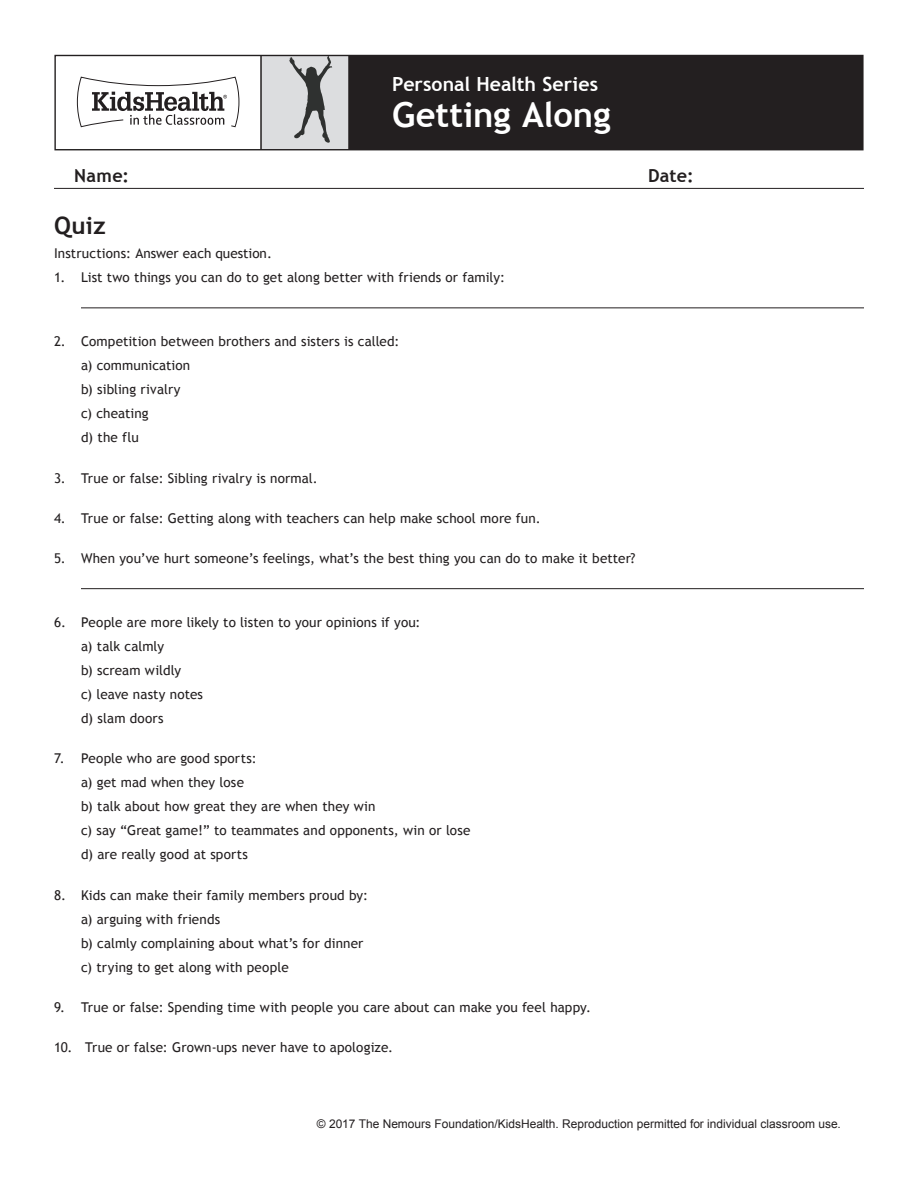
<style>
.page{position:relative;width:918px;height:1188px;background:#fff}
.page>*{position:absolute;margin:0;border:0;box-sizing:border-box;transform-origin:0 0}
.Handout_Header{font:700 34.5px "Trebuchet MS";color:#fff}
.Handout_Title{font:700 24px "Trebuchet MS";color:#231f20}
.Handout_Header-2{font:700 19.5px "Trebuchet MS";color:#fff}
.Article_List{font:700 18px "Trebuchet MS";letter-spacing:.015em;color:#231f20}
.Basic_Numbered_List{font:13.5px/24px "Trebuchet MS";letter-spacing:.005em;color:#231f20}
.t1{font:12px "Arial";color:#231f20}
</style>
<div class="page">
<div style="left:261px;top:55px;width:88px;height:95px;background:#dcdddf"></div>
<div style="left:349px;top:55px;width:513px;height:95px;background:#231f20"></div>
<svg style="left:76px;top:76px;width:164px;height:52px"></svg>
<hr style="left:348px;top:55px;width:2px;height:95px;background:#231f20">
<hr style="left:260px;top:55px;width:2px;height:95px;background:#231f20">
<div style="left:54px;top:55px;width:810px;height:95px;border:1px solid #231f20"></div>
<svg style="left:289px;top:56px;width:44px;height:87px"></svg>
<hr style="left:54px;top:188px;width:810px;height:1px;background:#231f20">
<hr style="left:81px;top:307px;width:783px;height:1px;background:#231f20">
<hr style="left:81px;top:588px;width:783px;height:1px;background:#231f20">
<p class="Handout_Header-2" style="left:392px;top:71px;width:207px">Personal Health Series</p>
<p class="Handout_Header" style="left:392px;top:93px;width:220px">Getting Along</p>
<p class="Article_List" style="left:74px;top:164px;width:56px">Name:</p>
<p class="Article_List" style="left:648px;top:164px;width:47px">Date:</p>
<p class="Handout_Title" style="left:54px;top:210px;width:53px">Quiz</p>
<p class="Basic_Numbered_List" style="left:54px;top:242px;width:219px">Instructions: Answer each question.</p>
<p class="Basic_Numbered_List" style="left:54px;top:266px;width:453px">1. List two things you can do to get along better with friends or family:</p>
<p class="Basic_Numbered_List" style="left:81px;top:330px;width:320px;text-indent:-27px">2. Competition between brothers and sisters is called: a) communication<br>b) sibling rivalry<br>c) cheating<br>d) the flu</p>
<p class="Basic_Numbered_List" style="left:54px;top:466px;width:265px">3. True or false: Sibling rivalry is normal.</p>
<p class="Basic_Numbered_List" style="left:54px;top:506px;width:488px">4. True or false: Getting along with teachers can help make school more fun.</p>
<p class="Basic_Numbered_List" style="left:54px;top:546px;width:583px">5. When you’ve hurt someone’s feelings, what’s the best thing you can do to make it better?</p>
<p class="Basic_Numbered_List" style="left:81px;top:611px;width:341px;text-indent:-27px">6. People are more likely to listen to your opinions if you: a) talk calmly<br>b) scream wildly<br>c) leave nasty notes<br>d) slam doors</p>
<p class="Basic_Numbered_List" style="left:81px;top:747px;width:391px;text-indent:-27px">7. People who are good sports:<br>a) get mad when they lose<br>b) talk about how great they are when they win<br>c) say “Great game!” to teammates and opponents, win or lose d) are really good at sports</p>
<p class="Basic_Numbered_List" style="left:81px;top:883px;width:289px;text-indent:-27px">8. Kids can make their family members proud by: a) arguing with friends<br>b) calmly complaining about what’s for dinner c) trying to get along with people</p>
<p class="Basic_Numbered_List" style="left:54px;top:995px;width:539px">9. True or false: Spending time with people you care about can make you feel happy.</p>
<p class="Basic_Numbered_List" style="left:54px;top:1035px;width:341px">10. True or false: Grown-ups never have to apologize.</p>
<p class="t1" style="left:317px;top:1116px;width:526px">© 2017 The Nemours Foundation/KidsHealth. Reproduction permitted for individual classroom use.</p>
</div>
